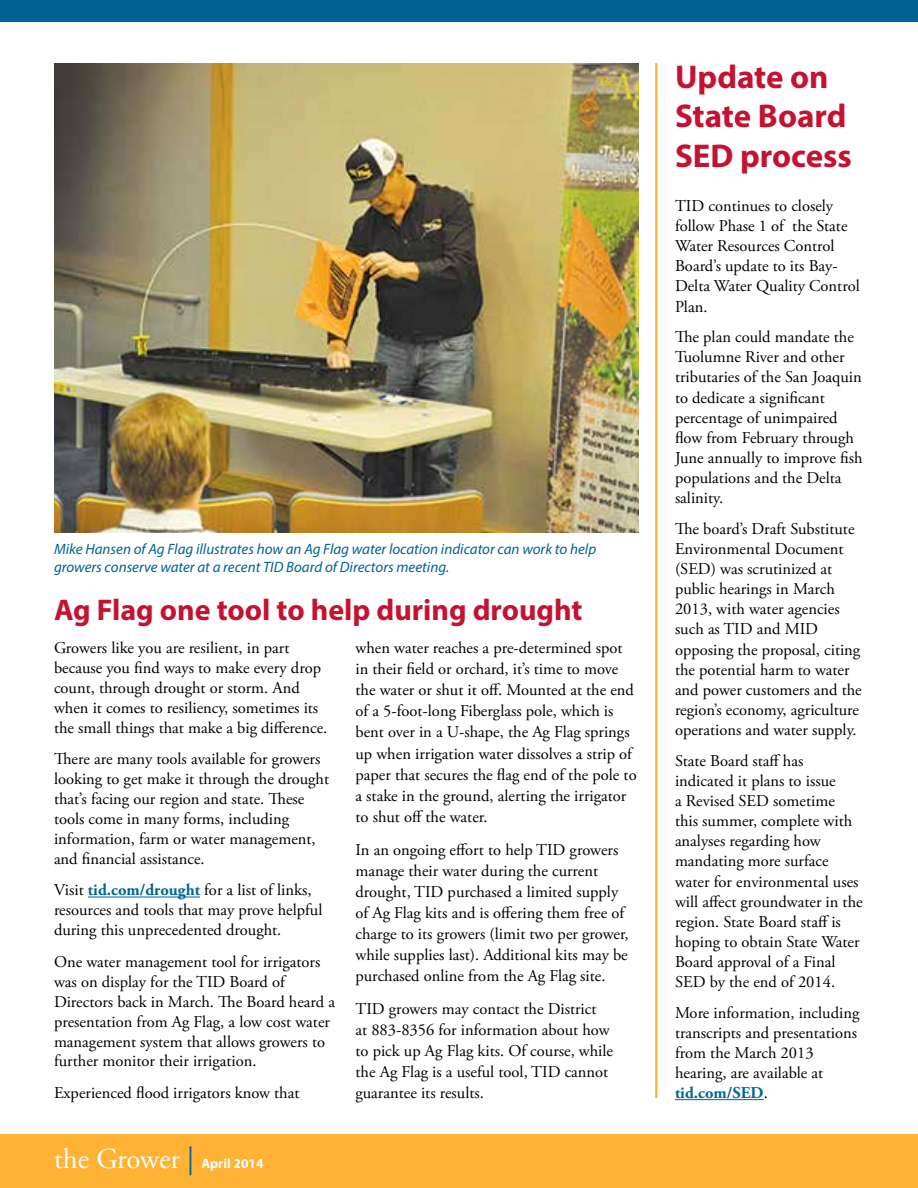
<style>
.page{position:relative;width:918px;height:1188px;background:#fff}
.page>*{position:absolute;margin:0;border:0;box-sizing:border-box;transform-origin:0 0}
.t1{font:700 33px/39.6px "Myriad Pro";color:#c41230}
.t2{font:700 30px "Myriad Pro";color:#c41230}
.t3{font:28.8px "Adobe Garamond Pro";letter-spacing:-.005em;color:#fff}
.t4{font:16.5px/20.1px "Adobe Garamond Pro";color:#000}
.t5{font:italic 15px/18px "Myriad Pro";color:#006294}
.s1{font-weight:700;color:#00678f}
.s2{color:#006294}
.s3{font-family:"Myriad Pro";font-weight:700;font-size:13.5px}
.s4{font-weight:700;color:#006892}
</style>
<div class="page">
<div style="left:0;top:1134px;width:918px;height:54px;background:#ffb234"></div>
<div style="left:0;top:0;width:918px;height:21px;background:#006294"></div>
<hr style="left:675px;top:1099px;width:89px;height:1px;background:#006892">
<hr style="left:88px;top:897px;width:112px;height:1px;background:#00678f">
<hr style="left:655px;top:63px;width:2px;height:1035px;background:#ffb234">
<img style="left:54px;top:63px;width:584px;height:470px">
<p class="t5" style="left:54px;top:540px;width:544px">Mike Hansen of Ag Flag illustrates how an Ag Flag water location indicator can work to help growers conserve water at a recent TID Board of Directors meeting.</p>
<h2 class="t2" style="left:54px;top:590px;width:530px">Ag Flag one tool to help during drought</h2>
<p class="t4" style="left:54px;top:638px;width:275px">Growers like you are resilient, in part because you find ways to make every drop count, through drought or storm. And when it comes to resiliency, sometimes its the small things that make a big difference.</p>
<p class="t4" style="left:54px;top:750px;width:277px">There are many tools available for growers looking to get make it through the drought that’s facing our region and state. These tools come in many forms, including information, farm or water management, and financial assistance.</p>
<p class="t4" style="left:54px;top:881px;width:270px">Visit <span class="s1">tid.com/drought</span> for a list of links, resources and tools that may prove helpful during this unprecedented drought.</p>
<p class="t4" style="left:54px;top:952px;width:283px">One water management tool for irrigators was on display for the TID Board of Directors back in March. The Board heard a presentation from Ag Flag, a low cost water management system that allows growers to further monitor their irrigation.</p>
<p class="t4" style="left:54px;top:1083px;width:247px">Experienced flood irrigators know that</p>
<h3 class="t3" style="left:54px;top:1142px;width:211px">the Grower <span class="s2">|</span> <span class="s3">April 2014</span></h3>
<p class="t4" style="left:356px;top:638px;width:283px;line-height:21px">when water reaches a pre-determined spot in their field or orchard, it’s time to move the water or shut it off. Mounted at the end of a 5-foot-long Fiberglass pole, which is bent over in a U-shape, the Ag Flag springs up when irrigation water dissolves a strip of paper that secures the flag end of the pole to a stake in the ground, alerting the irrigator to shut off the water.</p>
<p class="t4" style="left:356px;top:840px;width:275px;line-height:21px">In an ongoing effort to help TID growers manage their water during the current drought, TID purchased a limited supply of Ag Flag kits and is offering them free of charge to its growers (limit two per grower, while supplies last). Additional kits may be purchased online from the Ag Flag site.</p>
<p class="t4" style="left:356px;top:999px;width:259px;line-height:21px">TID growers may contact the District<br>at 883-8356 for information about how to pick up Ag Flag kits. Of course, while the Ag Flag is a useful tool, TID cannot guarantee its results.</p>
<h1 class="t1" style="left:675px;top:56px;width:178px">Update on<br>State Board<br>SED process</h1>
<p class="t4" style="left:675px;top:196px;width:186px">TID continues to closely follow Phase 1 of the State<br>Water Resources Control<br>Board’s update to its Bay-<br>Delta Water Quality Control<br>Plan.</p>
<p class="t4" style="left:675px;top:327px;width:189px">The plan could mandate the<br>Tuolumne River and other tributaries of the San Joaquin to dedicate a significant percentage of unimpaired flow from February through<br>June annually to improve fish populations and the Delta salinity.</p>
<p class="t4" style="left:675px;top:519px;width:188px">The board’s Draft Substitute<br>Environmental Document (SED) was scrutinized at public hearings in March<br>2013, with water agencies such as TID and MID opposing the proposal, citing the potential harm to water and power customers and the region’s economy, agriculture operations and water supply.</p>
<p class="t4" style="left:675px;top:751px;width:189px">State Board staff has indicated it plans to issue<br>a Revised SED sometime<br>this summer, complete with analyses regarding how mandating more surface water for environmental uses will affect groundwater in the region. State Board staff is hoping to obtain State Water<br>Board approval of a Final<br>SED by the end of 2014.</p>
<p class="t4" style="left:675px;top:1003px;width:186px">More information, including transcripts and presentations from the March 2013 hearing, are available at <span class="s4">tid.com/SED</span>.</p>
</div>
